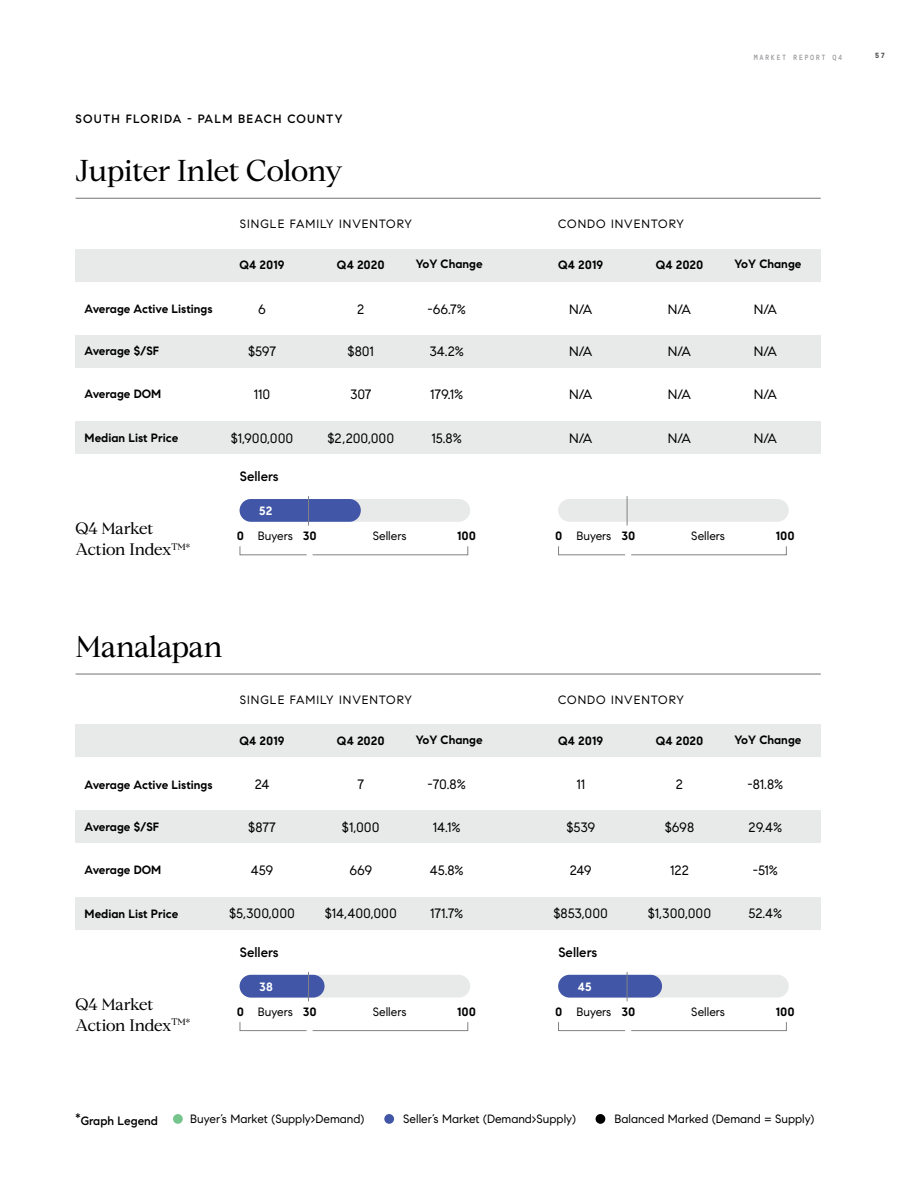
<style>
.page{position:relative;width:918px;height:1188px;background:#fff}
.page>*{position:absolute;margin:0;border:0;box-sizing:border-box;transform-origin:0 0}
.t1{font:30px "Compass Serif";letter-spacing:-.015em;color:#000}
.t2{font:16.5px/21px "Compass Serif";letter-spacing:-.02em;color:#000}
.t3{font:13.5px "Compass Sans";color:#000}
.t4{font:500 13.5px "Compass Sans";color:#000}
.t5{font:700 12px "Compass Sans";color:#000}
.t6{font:12px "Compass Sans";color:#000}
.t7{font:12px "Compass Sans";letter-spacing:.08em;color:#000}
.t8{font:500 12px "Compass Sans";letter-spacing:.1em;color:#000}
.t9{font:500 12px "Compass Sans";color:#000}
.t10{font:700 12px "Compass Sans";color:#fff}
.t11{font:500 9.6px "Compass Sans";color:#000}
.t12{font:7.5px "GT Pressura Mono";letter-spacing:.2em;color:#939598}
.t13{font:700 7.5px "GT Pressura Mono";color:#4d4d4f}
.s1{font-weight:700}
</style>
<div class="page">
<div style="left:173px;top:1114px;width:10px;height:10px;background:#76c58c;border-radius:50%"></div>
<div style="left:384px;top:1114px;width:10px;height:10px;background:#4156a6;border-radius:50%"></div>
<div style="left:596px;top:1114px;width:9px;height:10px;background:#000;border-radius:50%"></div>
<div style="left:76px;top:249px;width:745px;height:32px;background:#e8e9e9"></div>
<div style="left:76px;top:725px;width:745px;height:32px;background:#e8e9e9"></div>
<div style="left:240px;top:499px;width:230px;height:23px;background:#e8e9e9;border-radius:11px"></div>
<div style="left:558px;top:499px;width:231px;height:23px;background:#e8e9e9;border-radius:11px"></div>
<div style="left:240px;top:499px;width:121px;height:23px;background:#4156a6;border-radius:11px"></div>
<div style="left:76px;top:335px;width:745px;height:32px;background:#e8e9e9"></div>
<div style="left:76px;top:421px;width:745px;height:33px;background:#e8e9e9"></div>
<hr style="left:76px;top:198px;width:745px;height:1px;background:#737373">
<svg style="left:239px;top:546px;width:230px;height:10px"></svg>
<svg style="left:558px;top:546px;width:229px;height:10px"></svg>
<hr style="left:308px;top:496px;width:1px;height:30px;background:#808285">
<hr style="left:627px;top:496px;width:1px;height:30px;background:#808285">
<div style="left:240px;top:975px;width:230px;height:23px;background:#e8e9e9;border-radius:11px"></div>
<div style="left:558px;top:975px;width:231px;height:23px;background:#e8e9e9;border-radius:11px"></div>
<div style="left:240px;top:975px;width:85px;height:23px;background:#4156a6;border-radius:11px"></div>
<div style="left:558px;top:975px;width:104px;height:23px;background:#4156a6;border-radius:11px"></div>
<div style="left:76px;top:811px;width:745px;height:32px;background:#e8e9e9"></div>
<div style="left:76px;top:897px;width:745px;height:32px;background:#e8e9e9"></div>
<hr style="left:76px;top:674px;width:745px;height:1px;background:#737373">
<svg style="left:239px;top:1022px;width:230px;height:9px"></svg>
<svg style="left:558px;top:1022px;width:229px;height:9px"></svg>
<svg style="left:308px;top:972px;width:1px;height:29px"></svg>
<svg style="left:627px;top:972px;width:1px;height:29px"></svg>
<p class="t8" style="left:76px;top:111px;width:269px">SOUTH FLORIDA - PALM BEACH COUNTY</p>
<h1 class="t1" style="left:76px;top:153px;width:269px">Jupiter Inlet Colony</h1>
<p class="t7" style="left:240px;top:217px;width:174px">SINGLE FAMILY INVENTORY</p>
<p class="t7" style="left:558px;top:217px;width:127px">CONDO INVENTORY</p>
<p class="t12" style="left:754px;top:52px;width:90px">MARKET REPORT Q4</p>
<p class="t13" style="left:875px;top:50px;width:11px">57</p>
<p class="t5" style="left:239px;top:258px;width:47px">Q4 2019</p>
<p class="t5" style="left:337px;top:258px;width:49px">Q4 2020</p>
<p class="t5" style="left:416px;top:257px;width:68px">YoY Change</p>
<p class="t5" style="left:558px;top:258px;width:47px">Q4 2019</p>
<p class="t5" style="left:656px;top:258px;width:49px">Q4 2020</p>
<p class="t5" style="left:735px;top:257px;width:68px">YoY Change</p>
<p class="t5" style="left:85px;top:302px;width:129px">Average Active Listings</p>
<p class="t3" style="left:258px;top:301px;width:9px">6</p>
<p class="t3" style="left:357px;top:301px;width:9px">2</p>
<p class="t3" style="left:428px;top:301px;width:40px">-66.7%</p>
<p class="t3" style="left:569px;top:301px;width:25px">N/A</p>
<p class="t3" style="left:668px;top:301px;width:25px">N/A</p>
<p class="t3" style="left:754px;top:301px;width:25px">N/A</p>
<p class="t5" style="left:85px;top:344px;width:76px">Average $/SF</p>
<p class="t3" style="left:248px;top:343px;width:29px">$597</p>
<p class="t3" style="left:348px;top:343px;width:28px">$801</p>
<p class="t3" style="left:429px;top:343px;width:36px">34.2%</p>
<p class="t3" style="left:569px;top:343px;width:25px">N/A</p>
<p class="t3" style="left:668px;top:343px;width:25px">N/A</p>
<p class="t3" style="left:754px;top:343px;width:25px">N/A</p>
<p class="t5" style="left:85px;top:387px;width:78px">Average DOM</p>
<p class="t3" style="left:254px;top:386px;width:18px">110</p>
<p class="t3" style="left:350px;top:386px;width:23px">307</p>
<p class="t3" style="left:430px;top:386px;width:34px">179.1%</p>
<p class="t3" style="left:569px;top:386px;width:25px">N/A</p>
<p class="t3" style="left:668px;top:386px;width:25px">N/A</p>
<p class="t3" style="left:754px;top:386px;width:25px">N/A</p>
<p class="t5" style="left:85px;top:431px;width:95px">Median List Price</p>
<p class="t3" style="left:231px;top:430px;width:64px">$1,900,000</p>
<p class="t3" style="left:327px;top:430px;width:68px">$2,200,000</p>
<p class="t3" style="left:432px;top:430px;width:32px">15.8%</p>
<p class="t3" style="left:569px;top:430px;width:25px">N/A</p>
<p class="t3" style="left:668px;top:430px;width:25px">N/A</p>
<p class="t3" style="left:754px;top:430px;width:25px">N/A</p>
<p class="t4" style="left:240px;top:468px;width:40px">Sellers</p>
<p class="t2" style="left:76px;top:518px;width:116px">Q4 Market<br>Action Index<sup>TM*</sup></p>
<p class="t10" style="left:259px;top:503px;width:14px">52</p>
<p class="t6" style="left:237px;top:528px;width:82px"><span class="s1">0</span> Buyers <span class="s1">30</span></p>
<p class="t6" style="left:373px;top:528px;width:35px">Sellers</p>
<p class="t5" style="left:457px;top:528px;width:20px">100</p>
<p class="t6" style="left:555px;top:528px;width:82px"><span class="s1">0</span> Buyers <span class="s1">30</span></p>
<p class="t6" style="left:691px;top:528px;width:35px">Sellers</p>
<p class="t5" style="left:776px;top:528px;width:20px">100</p>
<h1 class="t1" style="left:76px;top:629px;width:149px">Manalapan</h1>
<p class="t7" style="left:240px;top:692px;width:174px">SINGLE FAMILY INVENTORY</p>
<p class="t7" style="left:558px;top:692px;width:127px">CONDO INVENTORY</p>
<p class="t5" style="left:239px;top:733px;width:47px">Q4 2019</p>
<p class="t5" style="left:337px;top:733px;width:49px">Q4 2020</p>
<p class="t5" style="left:416px;top:733px;width:68px">YoY Change</p>
<p class="t5" style="left:558px;top:733px;width:47px">Q4 2019</p>
<p class="t5" style="left:656px;top:733px;width:49px">Q4 2020</p>
<p class="t5" style="left:735px;top:733px;width:68px">YoY Change</p>
<p class="t5" style="left:85px;top:777px;width:129px">Average Active Listings</p>
<p class="t3" style="left:255px;top:777px;width:16px">24</p>
<p class="t3" style="left:357px;top:777px;width:8px">7</p>
<p class="t3" style="left:428px;top:777px;width:40px">-70.8%</p>
<p class="t3" style="left:576px;top:777px;width:10px">11</p>
<p class="t3" style="left:676px;top:777px;width:9px">2</p>
<p class="t3" style="left:748px;top:777px;width:37px">-81.8%</p>
<p class="t5" style="left:85px;top:820px;width:76px">Average $/SF</p>
<p class="t3" style="left:248px;top:819px;width:29px">$877</p>
<p class="t3" style="left:342px;top:819px;width:39px">$1,000</p>
<p class="t3" style="left:433px;top:819px;width:29px">14.1%</p>
<p class="t3" style="left:566px;top:819px;width:30px">$539</p>
<p class="t3" style="left:665px;top:819px;width:31px">$698</p>
<p class="t3" style="left:749px;top:819px;width:35px">29.4%</p>
<p class="t5" style="left:85px;top:863px;width:78px">Average DOM</p>
<p class="t3" style="left:251px;top:862px;width:24px">459</p>
<p class="t3" style="left:349px;top:862px;width:24px">669</p>
<p class="t3" style="left:430px;top:862px;width:35px">45.8%</p>
<p class="t3" style="left:570px;top:862px;width:23px">249</p>
<p class="t3" style="left:670px;top:862px;width:20px">122</p>
<p class="t3" style="left:753px;top:862px;width:27px">-51%</p>
<p class="t5" style="left:85px;top:906px;width:95px">Median List Price</p>
<p class="t3" style="left:229px;top:906px;width:67px">$5,300,000</p>
<p class="t3" style="left:325px;top:906px;width:74px">$14,400,000</p>
<p class="t3" style="left:430px;top:906px;width:35px">171.7%</p>
<p class="t3" style="left:554px;top:906px;width:56px">$853,000</p>
<p class="t3" style="left:648px;top:906px;width:65px">$1,300,000</p>
<p class="t3" style="left:748px;top:906px;width:35px">52.4%</p>
<p class="t4" style="left:240px;top:944px;width:40px">Sellers</p>
<p class="t4" style="left:558px;top:944px;width:40px">Sellers</p>
<p class="t2" style="left:76px;top:993px;width:116px">Q4 Market<br>Action Index<sup>TM*</sup></p>
<p class="t10" style="left:259px;top:979px;width:15px">38</p>
<p class="t10" style="left:578px;top:979px;width:15px">45</p>
<p class="t6" style="left:237px;top:1004px;width:82px"><span class="s1">0</span> Buyers <span class="s1">30</span></p>
<p class="t6" style="left:373px;top:1004px;width:35px">Sellers</p>
<p class="t5" style="left:457px;top:1004px;width:20px">100</p>
<p class="t6" style="left:555px;top:1004px;width:82px"><span class="s1">0</span> Buyers <span class="s1">30</span></p>
<p class="t6" style="left:691px;top:1004px;width:35px">Sellers</p>
<p class="t5" style="left:776px;top:1004px;width:20px">100</p>
<p class="t11" style="left:76px;top:1110px;width:7px">*</p>
<p class="t9" style="left:81px;top:1114px;width:79px">Graph Legend</p>
<p class="t6" style="left:190px;top:1112px;width:175px">Buyer’s Market (Supply&gt;Demand)</p>
<p class="t6" style="left:403px;top:1112px;width:174px">Seller’s Market (Demand&gt;Supply)</p>
<p class="t6" style="left:614px;top:1112px;width:201px">Balanced Marked (Demand = Supply)</p>
</div>
